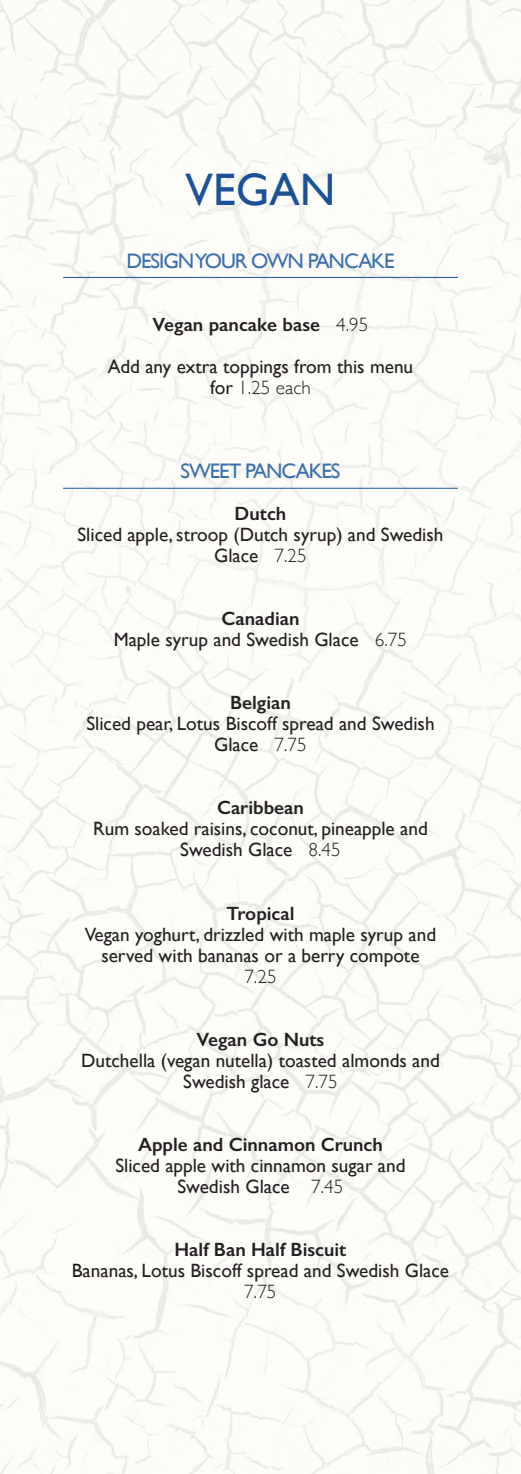
<style>
.page{position:relative;width:521px;height:1474px;background:#fff}
.page>*{position:absolute;margin:0;border:0;box-sizing:border-box;transform-origin:0 0}
.t1{font:45.5px "Gill Sans";color:#1b5196}
.t2{font:21px "Gill Sans";letter-spacing:-.05em;color:#3a70ab}
.t3{font:19.25px/21px "Gill Sans";color:#231f20;text-align:center}
.t4{font:600 19.25px "Gill Sans";color:#231f20}
.t5{font:300 19.25px "Gill Sans";color:#231f20}
.s1{font-weight:600}
.s2{font-weight:300}
.s3{font-weight:400}
</style>
<div class="page">
<img style="left:0;top:0;width:521px;height:1473px">
<hr style="left:63px;top:277px;width:395px;height:1px;background:#195296">
<hr style="left:63px;top:488px;width:395px;height:1px;background:#195296">
<h1 class="t1" style="left:186px;top:163px;width:151px">VEGAN</h1>
<p class="t2" style="left:126px;top:249px;width:269px">DESIGN YOUR OWN PANCAKE</p>
<p class="t3" style="left:108px;top:303px;width:307px;line-height:42px"><span class="s1">Vegan pancake base</span> <span class="s2">4.95<br></span>Add any extra toppings from this menu</p>
<p class="t5" style="left:210px;top:373px;width:102px"><span class="s3">for</span> 1.25 each</p>
<p class="t2" style="left:180px;top:459px;width:162px">SWEET PANCAKES</p>
<p class="t4" style="left:235px;top:502px;width:53px">Dutch</p>
<p class="t3" style="left:77px;top:524px;width:367px">Sliced apple, stroop (Dutch syrup) and Swedish<br>Glace <span class="s2">7.25</span></p>
<p class="t3" style="left:114px;top:608px;width:295px"><span class="s1">Canadian<br></span>Maple syrup and Swedish Glace <span class="s2">6.75</span></p>
<p class="t4" style="left:230px;top:691px;width:62px">Belgian</p>
<p class="t3" style="left:86px;top:713px;width:350px">Sliced pear, Lotus Biscoff spread and Swedish<br>Glace <span class="s2">7.75</span></p>
<p class="t4" style="left:217px;top:796px;width:88px">Caribbean</p>
<p class="t3" style="left:93px;top:818px;width:336px">Rum soaked raisins, coconut, pineapple and<br>Swedish Glace <span class="s2">8.45</span></p>
<p class="t4" style="left:226px;top:901px;width:70px">Tropical</p>
<p class="t3" style="left:85px;top:923px;width:353px">Vegan yoghurt, drizzled with maple syrup and served with bananas or a berry compote</p>
<p class="t5" style="left:244px;top:961px;width:34px">7.25</p>
<p class="t4" style="left:196px;top:1027px;width:129px">Vegan Go Nuts</p>
<p class="t3" style="left:81px;top:1049px;width:360px">Dutchella (vegan nutella) toasted almonds and<br>Swedish glace <span class="s2">7.75</span></p>
<p class="t4" style="left:138px;top:1132px;width:246px">Apple and Cinnamon Crunch</p>
<p class="t3" style="left:115px;top:1154px;width:292px">Sliced apple with cinnamon sugar and<br>Swedish Glace <span class="s2">7.45</span></p>
<p class="t4" style="left:174px;top:1237px;width:173px">Half Ban Half Biscuit</p>
<p class="t3" style="left:72px;top:1259px;width:379px">Bananas, Lotus Biscoff spread and Swedish Glace</p>
<p class="t5" style="left:244px;top:1276px;width:34px">7.75</p>
</div>
